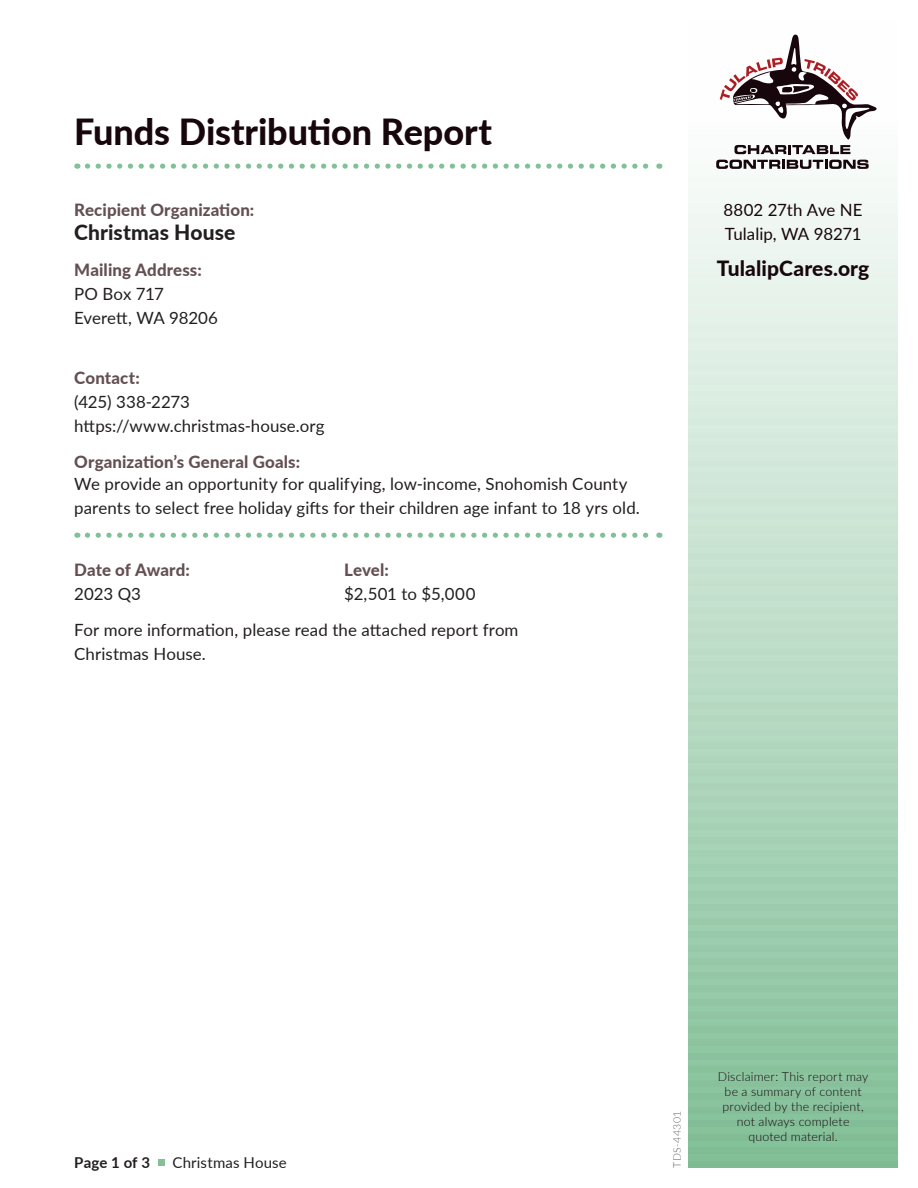
<style>
.page{position:relative;width:918px;height:1188px;background:#fff}
.page>*{position:absolute;margin:0;border:0;box-sizing:border-box;transform-origin:0 0}
.t1{font:800 36px "Lato";letter-spacing:-.005em;color:#17070d}
.t2{font:800 21px "Lato";letter-spacing:.005em;color:#17070d}
.t3{font:800 21px "Lato";letter-spacing:.005em;color:#231f20}
.t4{font:16.8px/24px "Lato";letter-spacing:.005em;color:#231f20}
.t5{font:800 16.8px "Lato";letter-spacing:.005em;color:#645052}
.t6{font:16.8px/24px "Lato";letter-spacing:-.005em;color:#17070d}
.t7{font:15px "Lato";letter-spacing:.01em;color:#231f20}
.t8{font:700 15px "Lato";letter-spacing:.005em;color:#231f20}
.t9{font:300 12.3px/14.9px "Lato";letter-spacing:.015em;color:#17070d;text-align:center}
.t10{font:300 10.5px "Lato";letter-spacing:.03em;color:#636366}
</style>
<div class="page">
<svg style="left:688px;top:159px;width:210px;height:1002px;background:#bcddc8"></svg>
<div style="left:688px;top:122px;width:210px;height:6px;background:#fbfdfc"></div>
<div style="left:688px;top:135px;width:210px;height:7px;background:#fafcfb"></div>
<div style="left:688px;top:148px;width:210px;height:7px;background:#f8fbf9"></div>
<div style="left:688px;top:162px;width:210px;height:7px;background:#f7fbf8"></div>
<div style="left:688px;top:176px;width:210px;height:6px;background:#f5f9f6"></div>
<div style="left:688px;top:189px;width:210px;height:7px;background:#f3f9f5"></div>
<div style="left:688px;top:202px;width:210px;height:7px;background:#f2f8f4"></div>
<div style="left:688px;top:216px;width:210px;height:7px;background:#f0f7f3"></div>
<div style="left:688px;top:230px;width:210px;height:6px;background:#eef6f1"></div>
<div style="left:688px;top:243px;width:210px;height:7px;background:#edf5f0"></div>
<div style="left:688px;top:256px;width:210px;height:7px;background:#ebf4ee"></div>
<div style="left:688px;top:270px;width:210px;height:7px;background:#eaf4ed"></div>
<div style="left:688px;top:284px;width:210px;height:6px;background:#e8f3eb"></div>
<div style="left:688px;top:297px;width:210px;height:7px;background:#e6f2ea"></div>
<div style="left:688px;top:310px;width:210px;height:7px;background:#e5f1e9"></div>
<div style="left:688px;top:324px;width:210px;height:7px;background:#e3f0e8"></div>
<div style="left:688px;top:338px;width:210px;height:6px;background:#e1efe6"></div>
<div style="left:688px;top:351px;width:210px;height:7px;background:#e0eee5"></div>
<div style="left:688px;top:364px;width:210px;height:7px;background:#deede3"></div>
<div style="left:688px;top:378px;width:210px;height:7px;background:#ddede2"></div>
<div style="left:688px;top:392px;width:210px;height:6px;background:#dbece0"></div>
<div style="left:688px;top:405px;width:210px;height:7px;background:#d9ebdf"></div>
<div style="left:688px;top:418px;width:210px;height:7px;background:#d8eade"></div>
<div style="left:688px;top:432px;width:210px;height:7px;background:#d6e9dd"></div>
<div style="left:688px;top:446px;width:210px;height:6px;background:#d4e8db"></div>
<div style="left:688px;top:459px;width:210px;height:7px;background:#d2e7da"></div>
<div style="left:688px;top:472px;width:210px;height:7px;background:#d1e7d8"></div>
<div style="left:688px;top:486px;width:210px;height:7px;background:#cfe6d7"></div>
<div style="left:688px;top:500px;width:210px;height:6px;background:#cde5d5"></div>
<div style="left:688px;top:513px;width:210px;height:7px;background:#cce4d4"></div>
<div style="left:688px;top:526px;width:210px;height:7px;background:#cae3d3"></div>
<div style="left:688px;top:540px;width:210px;height:7px;background:#c9e2d2"></div>
<div style="left:688px;top:554px;width:210px;height:6px;background:#c7e1d0"></div>
<div style="left:688px;top:567px;width:210px;height:7px;background:#c5e0cf"></div>
<div style="left:688px;top:580px;width:210px;height:7px;background:#c4e0cd"></div>
<div style="left:688px;top:594px;width:210px;height:7px;background:#c2dfcc"></div>
<div style="left:688px;top:608px;width:210px;height:6px;background:#c0deca"></div>
<div style="left:688px;top:621px;width:210px;height:7px;background:#bfddc9"></div>
<div style="left:688px;top:634px;width:210px;height:7px;background:#bedcc8"></div>
<div style="left:688px;top:648px;width:210px;height:7px;background:#bcdcc7"></div>
<div style="left:688px;top:662px;width:210px;height:6px;background:#badbc5"></div>
<div style="left:688px;top:675px;width:210px;height:7px;background:#b9dac4"></div>
<div style="left:688px;top:688px;width:210px;height:7px;background:#b7d9c3"></div>
<div style="left:688px;top:702px;width:210px;height:7px;background:#b6d8c2"></div>
<div style="left:688px;top:716px;width:210px;height:6px;background:#b4d7c0"></div>
<div style="left:688px;top:729px;width:210px;height:7px;background:#b2d6bf"></div>
<div style="left:688px;top:742px;width:210px;height:7px;background:#b1d5bd"></div>
<div style="left:688px;top:756px;width:210px;height:7px;background:#afd5bc"></div>
<div style="left:688px;top:770px;width:210px;height:6px;background:#aed4bb"></div>
<div style="left:688px;top:783px;width:210px;height:7px;background:#acd3b9"></div>
<div style="left:688px;top:796px;width:210px;height:7px;background:#aad2b8"></div>
<div style="left:688px;top:810px;width:210px;height:7px;background:#a9d1b7"></div>
<div style="left:688px;top:824px;width:210px;height:6px;background:#a7d0b5"></div>
<div style="left:688px;top:837px;width:210px;height:7px;background:#a5cfb4"></div>
<div style="left:688px;top:850px;width:210px;height:7px;background:#a3cfb2"></div>
<div style="left:688px;top:864px;width:210px;height:7px;background:#a2ceb1"></div>
<div style="left:688px;top:878px;width:210px;height:6px;background:#a0cdb0"></div>
<div style="left:688px;top:891px;width:210px;height:7px;background:#9eccae"></div>
<div style="left:688px;top:904px;width:210px;height:7px;background:#9dcbad"></div>
<div style="left:688px;top:918px;width:210px;height:7px;background:#9bcaab"></div>
<div style="left:688px;top:932px;width:210px;height:6px;background:#9ac9aa"></div>
<div style="left:688px;top:945px;width:210px;height:7px;background:#98c8a9"></div>
<div style="left:688px;top:958px;width:210px;height:7px;background:#96c8a7"></div>
<div style="left:688px;top:972px;width:210px;height:7px;background:#95c7a6"></div>
<div style="left:688px;top:986px;width:210px;height:6px;background:#93c6a5"></div>
<div style="left:688px;top:999px;width:210px;height:7px;background:#91c5a3"></div>
<div style="left:688px;top:1012px;width:210px;height:7px;background:#90c4a2"></div>
<div style="left:688px;top:1026px;width:210px;height:7px;background:#8ec3a0"></div>
<div style="left:688px;top:1040px;width:210px;height:6px;background:#8dc39f"></div>
<div style="left:688px;top:1053px;width:210px;height:7px;background:#8bc19e"></div>
<div style="left:688px;top:1066px;width:210px;height:7px;background:#89c19c"></div>
<div style="left:688px;top:1080px;width:210px;height:7px;background:#88c09b"></div>
<div style="left:688px;top:1094px;width:210px;height:6px;background:#86bf9a"></div>
<div style="left:688px;top:1107px;width:210px;height:7px;background:#84be98"></div>
<div style="left:688px;top:1120px;width:210px;height:7px;background:#83bd97"></div>
<div style="left:688px;top:1134px;width:210px;height:7px;background:#81bc95"></div>
<div style="left:688px;top:1148px;width:210px;height:6px;background:#80bc94"></div>
<div style="left:688px;top:1161px;width:210px;height:7px;background:#7ebb93"></div>
<svg style="left:719px;top:34px;width:158px;height:120px"></svg>
<svg style="left:716px;top:160px;width:153px;height:9px"></svg>
<svg style="left:87px;top:164px;width:573px;height:5px"></svg>
<svg style="left:87px;top:533px;width:573px;height:5px"></svg>
<div style="left:158px;top:1159px;width:7px;height:7px;background:#82c198"></div>
<h1 class="t1" style="left:74px;top:105px;width:419px">Funds Distribution Report</h1>
<p class="t5" style="left:74px;top:197px;width:182px">Recipient Organization:</p>
<p class="t3" style="left:74px;top:217px;width:163px">Christmas House</p>
<p class="t5" style="left:74px;top:257px;width:129px">Mailing Address:</p>
<p class="t4" style="left:74px;top:281px;width:145px">PO Box 717<br>Everett, WA 98206</p>
<p class="t5" style="left:74px;top:365px;width:67px">Contact:</p>
<p class="t4" style="left:74px;top:389px;width:252px">(425) 338-2273 https://www.christmas-house.org</p>
<p class="t5" style="left:74px;top:449px;width:227px">Organization’s General Goals:</p>
<p class="t4" style="left:74px;top:471px;width:567px">We provide an opportunity for qualifying, low-income, Snohomish County parents to select free holiday gifts for their children age infant to 18 yrs old.</p>
<p class="t5" style="left:74px;top:557px;width:117px">Date of Award:</p>
<p class="t5" style="left:344px;top:557px;width:46px">Level:</p>
<p class="t4" style="left:74px;top:581px;width:68px">2023 Q3</p>
<p class="t4" style="left:74px;top:575px;width:446px;line-height:36px;text-indent:270px">$2,501 to $5,000<br>For more information, please read the attached report from</p>
<p class="t4" style="left:74px;top:641px;width:133px">Christmas House.</p>
<p class="t6" style="left:724px;top:197px;width:141px">8802 27th Ave NE<br>Tulalip, WA 98271</p>
<p class="t2" style="left:717px;top:253px;width:154px">TulalipCares.org</p>
<p class="t8" style="left:74px;top:1151px;width:77px">Page 1 of 3</p>
<p class="t7" style="left:173px;top:1152px;width:116px">Christmas House</p>
<p class="t10" style="left:670px;top:1168px;width:58px;rotate:-90deg">TDS-44301</p>
<p class="t9" style="left:718px;top:1069px;width:152px">Disclaimer: This report may be a summary of content provided by the recipient, not always complete quoted material.</p>
</div>
